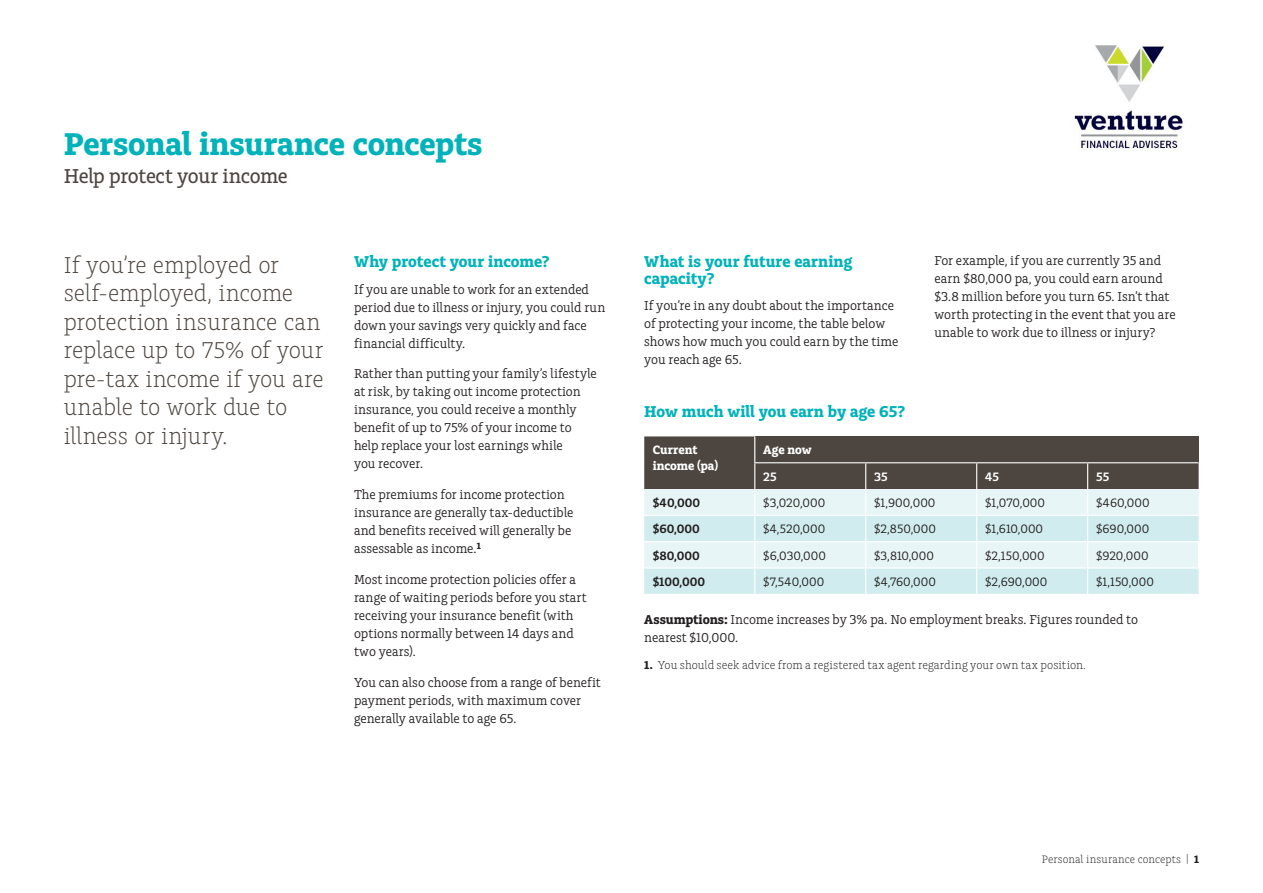
<style>
.page{position:relative;width:1263px;height:893px;background:#fff}
.page>*{position:absolute;margin:0;border:0;box-sizing:border-box;transform-origin:0 0}
.t1{font:700 33px "Charlie Std";letter-spacing:-.005em;color:#00b2b9}
.t2{font:300 24px/28.5px "Charlie Std";letter-spacing:-.01em;color:#4d453f}
.t3{font:500 21px "Charlie Std";letter-spacing:-.02em;color:#4d453f}
.t4{font:700 16.5px/16.5px "Charlie Std";color:#00b2b9}
.t5{font:13.5px/18px "Charlie Std";color:#231f20}
.t6{font:12.75px "Charlie Std";letter-spacing:.005em;color:#231f20}
.t7{font:600 12.75px "Charlie Std";color:#231f20}
.t8{font:700 12.75px/15.8px "Charlie Std";color:#fff}
.t9{font:600 12.75px "Charlie Std";letter-spacing:-.005em;color:#fff}
.t10{font:300 12px "Charlie Std";letter-spacing:.005em;color:#231f20}
.t11{font:300 11.25px "Charlie Std";letter-spacing:.005em;color:#231f20}
.s1{font-weight:700}
</style>
<div class="page">
<svg style="left:644px;top:436px;width:555px;height:158px;background:#aeb8b7"></svg>
<img style="left:1074px;top:43px;width:109px;height:108px">
<h1 class="t1" style="left:64px;top:125px;width:420px">Personal insurance concepts</h1>
<h3 class="t3" style="left:64px;top:164px;width:225px">Help protect your income</h3>
<h2 class="t2" style="left:64px;top:251px;width:262px">If you’re employed or self‑employed, income protection insurance can replace up to 75% of your pre-tax income if you are unable to work due to illness or injury.</h2>
<p class="t4" style="left:354px;top:254px;width:197px">Why protect your income?</p>
<p class="t5" style="left:354px;top:280px;width:253px">If you are unable to work for an extended period due to illness or injury, you could run down your savings very quickly and face financial difficulty.</p>
<p class="t5" style="left:354px;top:365px;width:244px">Rather than putting your family’s lifestyle at risk, by taking out income protection insurance, you could receive a monthly benefit of up to 75% of your income to help replace your lost earnings while<br>you recover.</p>
<p class="t5" style="left:354px;top:486px;width:221px">The premiums for income protection insurance are generally tax-deductible and benefits received will generally be assessable as income.<sup>1</sup></p>
<p class="t5" style="left:354px;top:571px;width:234px">Most income protection policies offer a range of waiting periods before you start receiving your insurance benefit (with options normally between 14 days and two years).</p>
<p class="t5" style="left:354px;top:673px;width:248px">You can also choose from a range of benefit payment periods, with maximum cover generally available to age 65.</p>
<p class="t4" style="left:644px;top:254px;width:210px">What is your future earning capacity?</p>
<p class="t5" style="left:644px;top:297px;width:256px">If you’re in any doubt about the importance of protecting your income, the table below shows how much you could earn by the time you reach age 65.</p>
<p class="t5" style="left:934px;top:252px;width:243px">For example, if you are currently 35 and earn $80,000 pa, you could earn around $3.8 million before you turn 65. Isn’t that worth protecting in the event that you are unable to work due to illness or injury?</p>
<p class="t4" style="left:644px;top:404px;width:262px">How much will you earn by age 65?</p>
<p class="t8" style="left:653px;top:442px;width:67px">Current income (pa)</p>
<p class="t8" style="left:763px;top:442px;width:50px">Age now</p>
<p class="t9" style="left:763px;top:469px;width:15px">25</p>
<p class="t9" style="left:874px;top:469px;width:15px">35</p>
<p class="t9" style="left:985px;top:469px;width:15px">45</p>
<p class="t9" style="left:1096px;top:469px;width:15px">55</p>
<p class="t7" style="left:653px;top:495px;width:49px">$40,000</p>
<p class="t6" style="left:763px;top:495px;width:64px">$3,020,000</p>
<p class="t6" style="left:874px;top:495px;width:63px">$1,900,000</p>
<p class="t6" style="left:985px;top:495px;width:61px">$1,070,000</p>
<p class="t6" style="left:1096px;top:495px;width:55px">$460,000</p>
<p class="t7" style="left:653px;top:522px;width:49px">$60,000</p>
<p class="t6" style="left:763px;top:522px;width:63px">$4,520,000</p>
<p class="t6" style="left:874px;top:522px;width:63px">$2,850,000</p>
<p class="t6" style="left:985px;top:522px;width:59px">$1,610,000</p>
<p class="t6" style="left:1096px;top:522px;width:55px">$690,000</p>
<p class="t7" style="left:653px;top:548px;width:49px">$80,000</p>
<p class="t6" style="left:763px;top:548px;width:64px">$6,030,000</p>
<p class="t6" style="left:874px;top:548px;width:61px">$3,810,000</p>
<p class="t6" style="left:985px;top:548px;width:61px">$2,150,000</p>
<p class="t6" style="left:1096px;top:548px;width:54px">$920,000</p>
<p class="t7" style="left:653px;top:574px;width:54px">$100,000</p>
<p class="t6" style="left:763px;top:574px;width:63px">$7,540,000</p>
<p class="t6" style="left:874px;top:574px;width:63px">$4,760,000</p>
<p class="t6" style="left:985px;top:574px;width:64px">$2,690,000</p>
<p class="t6" style="left:1096px;top:574px;width:59px">$1,150,000</p>
<p class="t5" style="left:644px;top:610px;width:495px"><span class="s1">Assumptions:</span> Income increases by 3% pa. No employment breaks. Figures rounded to nearest $10,000.</p>
<p class="t10" style="left:644px;top:658px;width:443px"><span class="s1">1.</span> You should seek advice from a registered tax agent regarding your own tax position.</p>
<p class="t11" style="left:1042px;top:853px;width:159px">Personal insurance concepts | <span class="s1">1</span></p>
</div>
